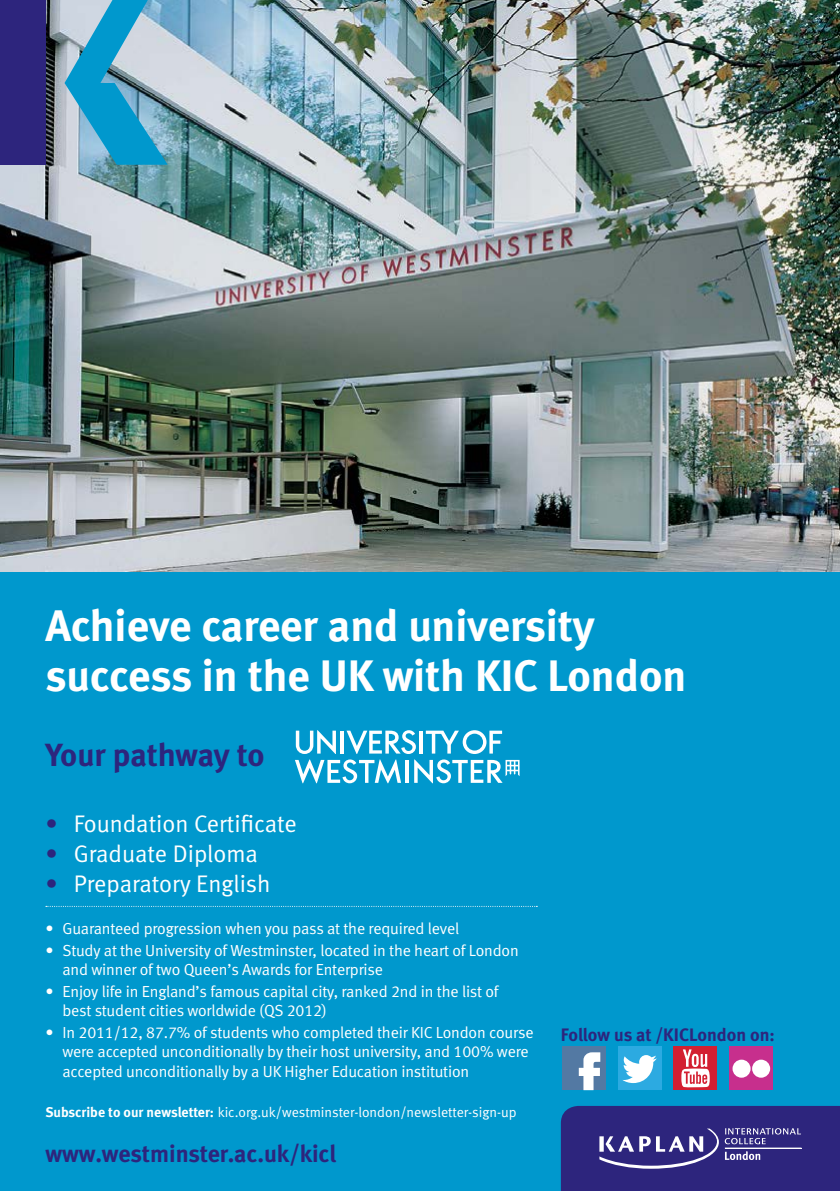
<style>
.page{position:relative;width:840px;height:1191px;background:#fff}
.page>*{position:absolute;margin:0;border:0;box-sizing:border-box;transform-origin:0 0}
.t1{font:44px/50px "Meta Bold LF";color:#fff}
.t2{font:32px "Meta Bold LF";letter-spacing:-.005em;color:#2d257d}
.t3{font:24px "Meta Normal LF";color:#fff}
.t4{font:24px "Meta Bold LF";color:#2d257d}
.t5{font:18px "Meta Bold LF";color:#2d257d}
.t6{font:16px/19.2px "Meta Normal LF";letter-spacing:-.01em;color:#fff}
.t7{font:14px "Meta Normal LF";color:#fff}
.s1{color:#2d257d}
.s2{font-family:"Meta Bold LF"}
</style>
<div class="page">
<div style="left:0;top:531px;width:839px;height:660px;background:#0098cd"></div>
<img style="left:0;top:0;width:839px;height:571px">
<svg style="left:295px;top:730px;width:224px;height:53px"></svg>
<svg style="left:46px;top:906px;width:491px;height:1px"></svg>
<div style="left:0;top:0;width:45px;height:165px;background:#2d257d"></div>
<svg style="left:64px;top:0;width:104px;height:165px;background:#66b0cf"></svg>
<svg style="left:560px;top:1106px;width:279px;height:85px;background:#3a3486"></svg>
<hr style="left:724px;top:1147px;width:77px;height:1px;background:#fff">
<div style="left:561px;top:1046px;width:44px;height:44px;background:#5379a3"></div>
<svg style="left:578px;top:1052px;width:22px;height:38px"></svg>
<div style="left:617px;top:1046px;width:44px;height:44px;background:#2caae1"></div>
<svg style="left:622px;top:1055px;width:34px;height:28px"></svg>
<div style="left:673px;top:1046px;width:43px;height:44px;background:#d31f31"></div>
<svg style="left:681px;top:1049px;width:28px;height:38px"></svg>
<div style="left:729px;top:1046px;width:43px;height:44px;background:#c72f8d"></div>
<div style="left:732px;top:1059px;width:18px;height:18px;background:#fff;border-radius:50%"></div>
<div style="left:751px;top:1059px;width:18px;height:18px;background:#fff;border-radius:50%"></div>
<h1 class="t1" style="left:45px;top:600px;width:642px">Achieve career and university success in the UK with KIC London</h1>
<h2 class="t2" style="left:45px;top:735px;width:220px">Your pathway to</h2>
<h3 class="t3" style="left:45px;top:809px;width:253px"><span class="s1">•</span> Foundation Certificate</h3>
<h3 class="t3" style="left:45px;top:839px;width:214px"><span class="s1">•</span> Graduate Diploma</h3>
<h3 class="t3" style="left:45px;top:869px;width:226px"><span class="s1">•</span> Preparatory English</h3>
<p class="t6" style="left:45px;top:918px;width:415px">• Guaranteed progression when you pass at the required level</p>
<p class="t6" style="left:62px;top:940px;width:457px;text-indent:-17px">• Study at the University of Westminster, located in the heart of London and winner of two Queen’s Awards for Enterprise</p>
<p class="t6" style="left:62px;top:981px;width:437px;text-indent:-17px">• Enjoy life in England’s famous capital city, ranked 2nd in the list of best student cities worldwide (QS 2012)</p>
<p class="t6" style="left:62px;top:1022px;width:472px;text-indent:-17px">• In 2011/12, 87.7% of students who completed their KIC London course were accepted unconditionally by their host university, and 100% were accepted unconditionally by a UK Higher Education institution</p>
<p class="t7" style="left:45px;top:1104px;width:472px"><span class="s2">Subscribe to our newsletter:</span> kic.org.uk/westminster-london/newsletter-sign-up</p>
<h3 class="t4" style="left:45px;top:1139px;width:292px">www.westminster.ac.uk/kicl</h3>
<p class="t5" style="left:560px;top:1023px;width:215px">Follow us at /KICLondon on:</p>
</div>
